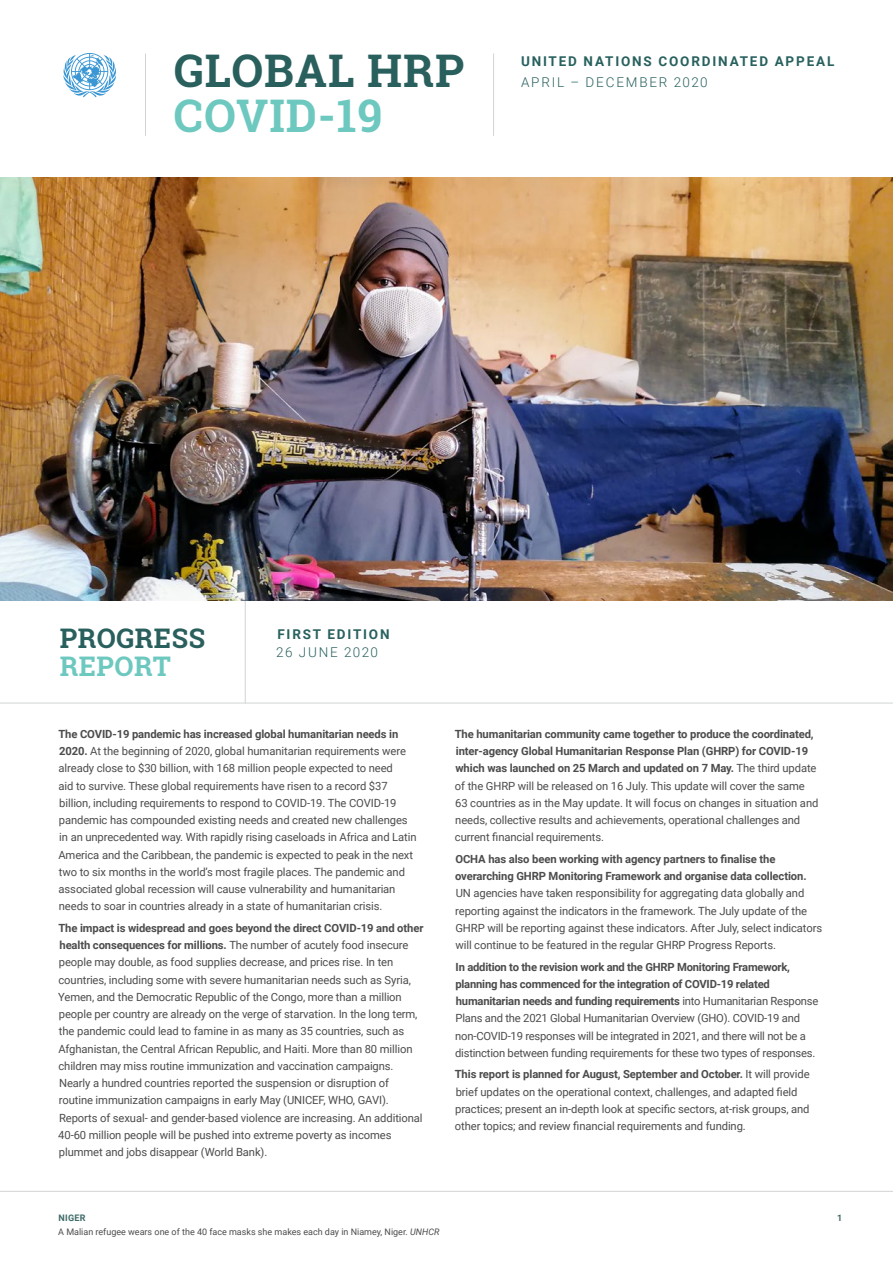
<style>
.page{position:relative;width:893px;height:1263px;background:#fff}
.page>*{position:absolute;margin:0;border:0;box-sizing:border-box;transform-origin:0 0}
.t1{font:700 45px "Roboto Slab";letter-spacing:.02em;color:#29605d}
.t2{font:700 45px "Roboto Slab";letter-spacing:.02em;color:#6dc8bf}
.t3{font:700 27px "Roboto Slab";letter-spacing:.02em;color:#29605d}
.t4{font:700 27px "Roboto Slab";letter-spacing:.02em;color:#6dc8bf}
.t5{font:700 13.5px "Roboto";letter-spacing:.135em;color:#28615e}
.t6{font:300 13.5px "Roboto";letter-spacing:.135em;color:#28615e}
.t7{font:300 13.5px "Roboto";letter-spacing:.1em;color:#28615e}
.t8{font:11.25px/17.2px "Roboto";letter-spacing:-.01em;color:#4c4c4e}
.t9{font:700 11.25px/17.2px "Roboto";letter-spacing:-.01em;color:#4c4c4e}
.t10{font:9px/13.5px "Roboto";color:#4c4c4e}
.t11{font:700 9px "Roboto";color:#3e6a67}
.s1{font-weight:700}
.s2{font-weight:700;color:#3e6a67}
.s3{font-style:italic}
</style>
<div class="page">
<hr style="left:245px;top:598px;width:1px;height:105px;background:#d1d3d4">
<hr style="left:0;top:703px;width:893px;height:1px;background:#d1d3d4">
<hr style="left:0;top:1191px;width:893px;height:1px;background:#d1d3d4">
<hr style="left:493px;top:54px;width:1px;height:82px;background:#d1d3d4">
<hr style="left:145px;top:54px;width:1px;height:82px;background:#d1d3d4">
<svg style="left:64px;top:53px;width:52px;height:44px"></svg>
<img style="left:0;top:178px;width:893px;height:423px">
<h1 class="t1" style="left:174px;top:40px;width:292px">GLOBAL HRP</h1>
<h1 class="t2" style="left:174px;top:85px;width:210px">COVID-19</h1>
<p class="t5" style="left:521px;top:52px;width:315px">UNITED NATIONS COORDINATED APPEAL</p>
<p class="t6" style="left:521px;top:73px;width:188px">APRIL – DECEMBER 2020</p>
<h2 class="t3" style="left:60px;top:619px;width:147px">PROGRESS</h2>
<h2 class="t4" style="left:60px;top:648px;width:113px">REPORT</h2>
<p class="t5" style="left:277px;top:625px;width:114px">FIRST EDITION</p>
<p class="t7" style="left:276px;top:643px;width:103px">26 JUNE 2020</p>
<p class="t8" style="left:58px;top:725px;width:360px"><span class="s1">The COVID-19 pandemic has increased global humanitarian needs in 2020.</span> At the beginning of 2020, global humanitarian requirements were already close to $30 billion, with 168 million people expected to need<br>aid to survive. These global requirements have risen to a record $37 billion, including requirements to respond to COVID-19. The COVID-19 pandemic has compounded existing needs and created new challenges in an unprecedented way. With rapidly rising caseloads in Africa and Latin America and the Caribbean, the pandemic is expected to peak in the next two to six months in the world’s most fragile places. The pandemic and associated global recession will cause vulnerability and humanitarian needs to soar in countries already in a state of humanitarian crisis.</p>
<p class="t8" style="left:58px;top:919px;width:367px"><span class="s1">The impact is widespread and goes beyond the direct COVID-19 and other health consequences for millions.</span> The number of acutely food insecure people may double, as food supplies decrease, and prices rise. In ten countries, including some with severe humanitarian needs such as Syria, Yemen, and the Democratic Republic of the Congo, more than a million people per country are already on the verge of starvation. In the long term, the pandemic could lead to famine in as many as 35 countries, such as Afghanistan, the Central African Republic, and Haiti. More than 80 million children may miss routine immunization and vaccination campaigns.<br>Nearly a hundred countries reported the suspension or disruption of routine immunization campaigns in early May (UNICEF, WHO, GAVI).<br>Reports of sexual- and gender-based violence are increasing. An additional 40-60 million people will be pushed into extreme poverty as incomes plummet and jobs disappear (World Bank).</p>
<p class="t8" style="left:455px;top:725px;width:365px"><span class="s1">The humanitarian community came together to produce the coordinated, inter-agency Global Humanitarian Response Plan (GHRP) for COVID-19 which was launched on 25 March and updated on 7 May.</span> The third update of the GHRP will be released on 16 July. This update will cover the same 63 countries as in the May update. It will focus on changes in situation and needs, collective results and achievements, operational challenges and current financial requirements.</p>
<p class="t9" style="left:455px;top:850px;width:353px">OCHA has also been working with agency partners to finalise the overarching GHRP Monitoring Framework and organise data collection.</p>
<p class="t8" style="left:455px;top:884px;width:368px">UN agencies have taken responsibility for aggregating data globally and reporting against the indicators in the framework. The July update of the GHRP will be reporting against these indicators. After July, select indicators will continue to be featured in the regular GHRP Progress Reports.</p>
<p class="t8" style="left:455px;top:957px;width:365px"><span class="s1">In addition to the revision work and the GHRP Monitoring Framework, planning has commenced for the integration of COVID-19 related humanitarian needs and funding requirements</span> into Humanitarian Response Plans and the 2021 Global Humanitarian Overview (GHO). COVID-19 and non-COVID-19 responses will be integrated in 2021, and there will not be a distinction between funding requirements for these two types of responses.</p>
<p class="t8" style="left:455px;top:1065px;width:356px"><span class="s1">This report is planned for August, September and October.</span> It will provide brief updates on the operational context, challenges, and adapted field practices; present an in-depth look at specific sectors, at-risk groups, and other topics; and review financial requirements and funding.</p>
<p class="t10" style="left:58px;top:1211px;width:383px"><span class="s2">NIGER<br></span>A Malian refugee wears one of the 40 face masks she makes each day in Niamey, Niger. <span class="s3">UNHCR</span></p>
<p class="t11" style="left:837px;top:1212px;width:7px">1</p>
</div>
